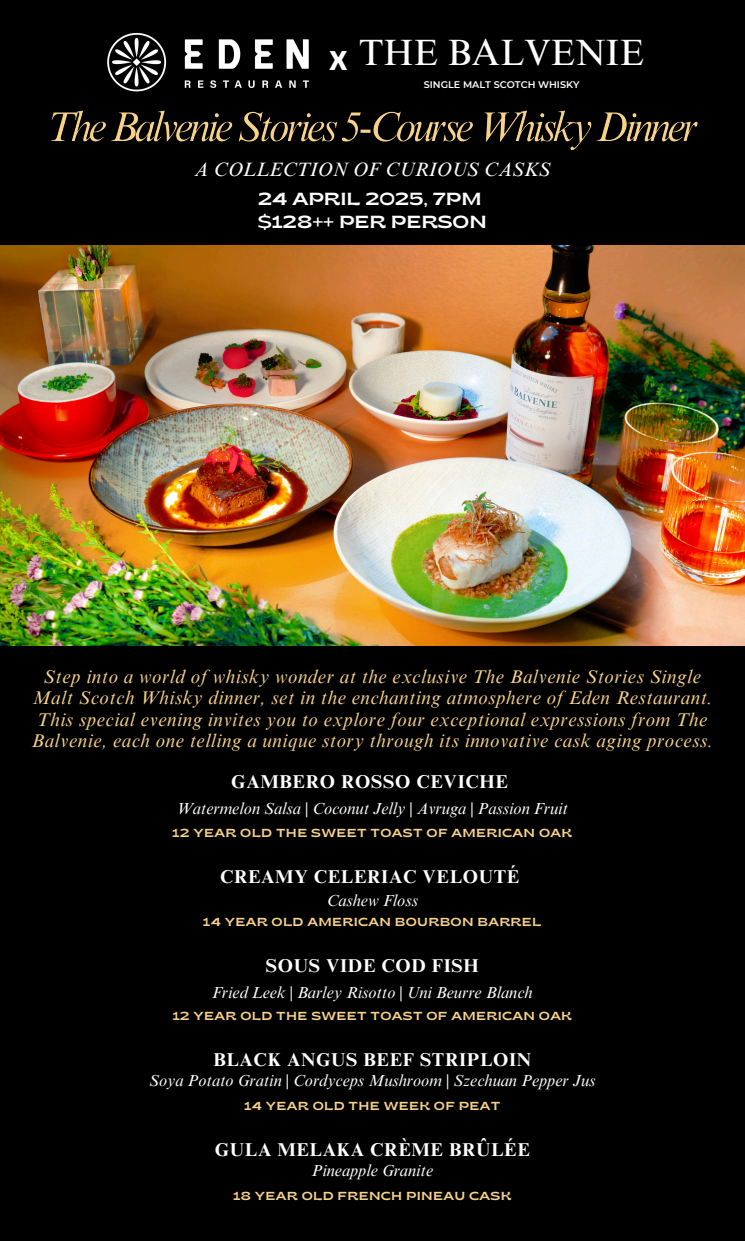
<style>
.page{position:relative;width:745px;height:1241px;background:#fff}
.page>*{position:absolute;margin:0;border:0;box-sizing:border-box;transform-origin:0 0}
.t1{font:36.62px "Times NRMT Pro";color:#fff}
.t2{font:700 35.62px "Canva Sans";color:#fff}
.t3{font:italic 19.75px "Times NRMT Pro";color:#fff}
.t4{font:italic 18.75px/21.5px "Times NRMT Pro";letter-spacing:.03em;color:#f7d28a;text-align:center}
.t5{font:700 18.62px "Times NRMT Pro";letter-spacing:.035em;color:#fff}
.t6{font:semi-expanded 17.5px/22.5px "Brice";color:#fff}
.t7{font:italic 16.25px "Times NRMT Pro";color:#fff}
.t8{font:semi-expanded 11.62px "Brice";letter-spacing:.03em;color:#f7d28a}
.t9{font:600 9.62px "Montserrat";color:#fff}
</style>
<div class="page">
<div style="left:0;top:0;width:744px;height:1240px;background:#000"></div>
<img style="left:0;top:245px;width:744px;height:400px">
<img style="left:51px;top:110px;width:647px;height:40px">
<img style="left:78px;top:32px;width:260px;height:91px">
<h2 class="t2" style="left:329px;top:32px;width:20px">x</h2>
<h6 class="t1" style="left:359px;top:39px;width:286px">THE BALVENIE</h6>
<p class="t9" style="left:423px;top:79px;width:157px">SINGLE MALT SCOTCH WHISKY</p>
<p class="t3" style="left:194px;top:162px;width:357px">A COLLECTION OF CURIOUS CASKS</p>
<p class="t6" style="left:258px;top:189px;width:230px">24 APRIL 2025, 7PM $128++ PER PERSON</p>
<h2 class="t4" style="left:32px;top:667px;width:682px">Step into a world of whisky wonder at the exclusive The Balvenie Stories Single Malt Scotch Whisky dinner, set in the enchanting atmosphere of Eden Restaurant.<br>This special evening invites you to explore four exceptional expressions from The Balvenie, each one telling a unique story through its innovative cask aging process.</h2>
<h3 class="t5" style="left:231px;top:774px;width:278px">GAMBERO ROSSO CEVICHE</h3>
<p class="t7" style="left:177px;top:802px;width:392px">Watermelon Salsa | Coconut Jelly | Avruga | Passion Fruit</p>
<p class="t8" style="left:173px;top:828px;width:401px">12 YEAR OLD THE SWEET TOAST OF AMERICAN OAK</p>
<p class="t5" style="left:220px;top:869px;width:301px">CREAMY CELERIAC VELOUTÉ</p>
<h6 class="t7" style="left:326px;top:894px;width:93px">Cashew Floss</h6>
<h2 class="t8" style="left:203px;top:917px;width:339px">14 YEAR OLD AMERICAN BOURBON BARREL</h2>
<h4 class="t5" style="left:266px;top:958px;width:214px">SOUS VIDE COD FISH</h4>
<p class="t7" style="left:212px;top:986px;width:322px">Fried Leek | Barley Risotto | Uni Beurre Blanch</p>
<h5 class="t8" style="left:173px;top:1011px;width:400px">12 YEAR OLD THE SWEET TOAST OF AMERICAN OAK</h5>
<p class="t5" style="left:213px;top:1052px;width:319px">BLACK ANGUS BEEF STRIPLOIN</p>
<h6 class="t7" style="left:149px;top:1074px;width:447px">Soya Potato Gratin | Cordyceps Mushroom | Szechuan Pepper Jus</h6>
<h2 class="t8" style="left:244px;top:1101px;width:257px">14 YEAR OLD THE WEEK OF PEAT</h2>
<p class="t5" style="left:215px;top:1142px;width:316px">GULA MELAKA CRÈME BRÛLÉE</p>
<h6 class="t7" style="left:311px;top:1164px;width:123px">Pineapple Granite</h6>
<h2 class="t8" style="left:233px;top:1191px;width:279px">18 YEAR OLD FRENCH PINEAU CASK</h2>
</div>
